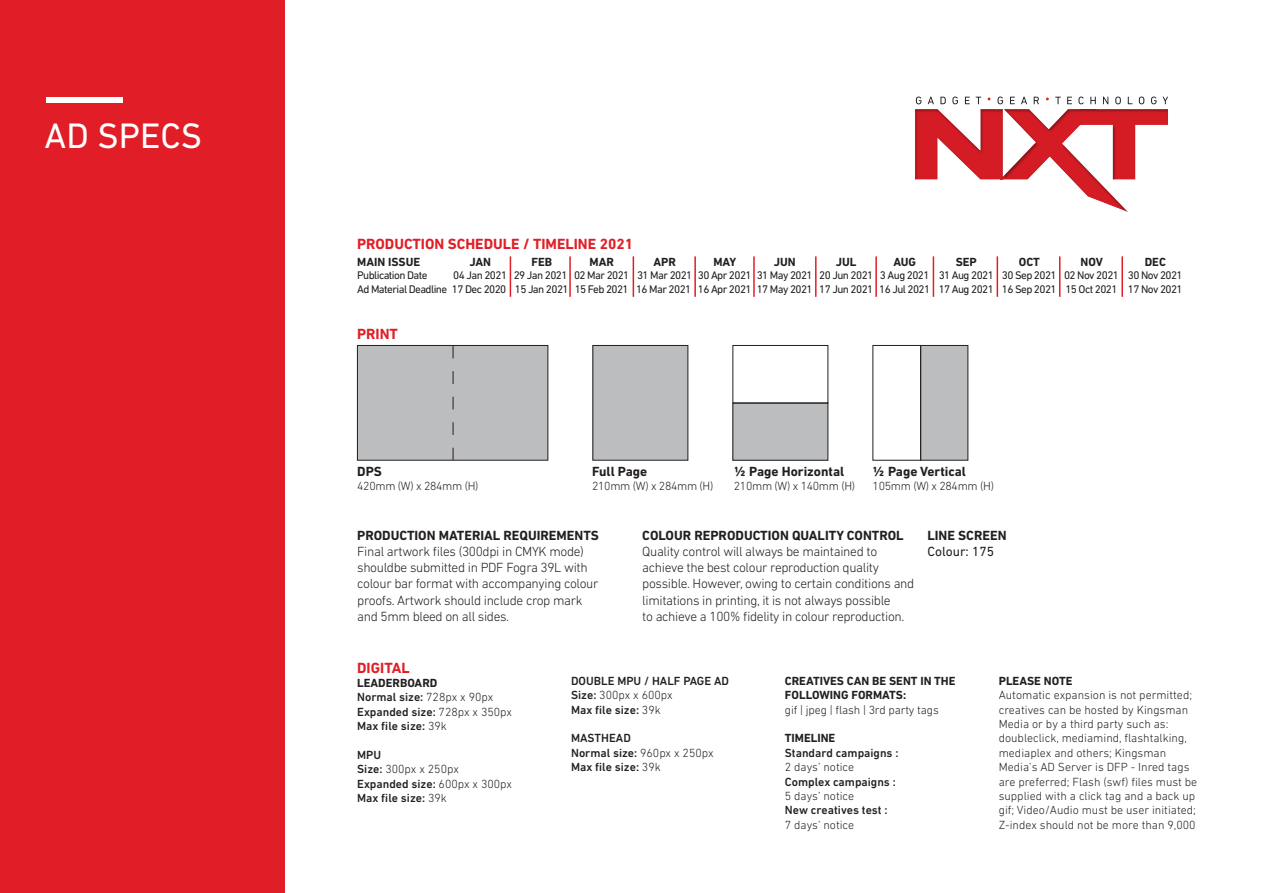
<style>
.page{position:relative;width:1263px;height:893px;background:#fff}
.page>*{position:absolute;margin:0;border:0;box-sizing:border-box;transform-origin:0 0}
.t1{font:36px "DIN Next LT Pro";color:#fff}
.t2{font:700 15px "DIN Next LT Pro";color:#e11e27}
.t3{font:300 13.5px/16.2px "DIN Next LT Pro";letter-spacing:-.025em;color:#231f20}
.t4{font:700 13.5px "DIN Next LT Pro";color:#231f20}
.t5{font:13.5px "DIN Next LT Pro";color:#231f20}
.t6{font:300 12px/14.4px "DIN Next LT Pro";color:#231f20}
.t7{font:500 12px/14.4px "DIN Next LT Pro";color:#231f20}
.t8{font:700 12px/14.4px "DIN Next LT Pro";color:#231f20}
.t9{font:300 12px "DIN Next LT Pro";letter-spacing:-.025em;color:#231f20}
.t10{font:11.25px/13.5px "DIN Next LT Pro";letter-spacing:-.05em;color:#231f20}
.s1{font-weight:700}
.s2{font-weight:300}
</style>
<div class="page">
<div style="left:0;top:0;width:284px;height:893px;background:#e11e27"></div>
<div style="left:47px;top:97px;width:76px;height:6px;background:#fff"></div>
<svg style="left:915px;top:97px;width:253px;height:8px"></svg>
<svg style="left:915px;top:109px;width:253px;height:103px"></svg>
<hr style="left:510px;top:256px;width:1px;height:41px;background:#e11e27">
<hr style="left:569px;top:256px;width:2px;height:41px;background:#e11e27">
<hr style="left:633px;top:256px;width:1px;height:41px;background:#e11e27">
<hr style="left:694px;top:256px;width:2px;height:41px;background:#e11e27">
<hr style="left:753px;top:256px;width:2px;height:41px;background:#e11e27">
<hr style="left:815px;top:256px;width:1px;height:41px;background:#e11e27">
<hr style="left:875px;top:256px;width:2px;height:41px;background:#e11e27">
<hr style="left:933px;top:256px;width:1px;height:41px;background:#e11e27">
<hr style="left:996px;top:256px;width:2px;height:41px;background:#e11e27">
<hr style="left:1059px;top:256px;width:1px;height:41px;background:#e11e27">
<hr style="left:1121px;top:256px;width:2px;height:41px;background:#e11e27">
<div style="left:357px;top:345px;width:191px;height:115px;background:#bcbdbf"></div>
<div style="left:357px;top:345px;width:191px;height:115px;border:1px solid #231f20"></div>
<div style="left:593px;top:345px;width:95px;height:115px;background:#bcbdbf"></div>
<div style="left:921px;top:345px;width:47px;height:115px;background:#bcbdbf"></div>
<div style="left:873px;top:345px;width:48px;height:115px;border:1px solid #231f20"></div>
<div style="left:733px;top:403px;width:95px;height:57px;background:#bcbdbf"></div>
<div style="left:733px;top:403px;width:95px;height:57px;border:1px solid #231f20"></div>
<div style="left:733px;top:345px;width:95px;height:58px;border:1px solid #231f20"></div>
<svg style="left:453px;top:346px;width:1px;height:114px"></svg>
<h1 class="t1" style="left:45px;top:115px;width:159px">AD SPECS</h1>
<p class="t2" style="left:357px;top:235px;width:277px">PRODUCTION SCHEDULE / TIMELINE 2021</p>
<p class="t8" style="left:357px;top:254px;width:65px">MAIN ISSUE</p>
<p class="t10" style="left:357px;top:269px;width:151px">Publication Date<br>Ad Material Deadline 17 Dec 2020</p>
<p class="t8" style="left:469px;top:254px;width:23px">JAN</p>
<p class="t10" style="left:453px;top:269px;width:55px">04 Jan 2021</p>
<p class="t8" style="left:531px;top:254px;width:22px">FEB</p>
<p class="t10" style="left:514px;top:269px;width:56px">29 Jan 2021<br>15 Jan 2021</p>
<p class="t8" style="left:589px;top:254px;width:26px">MAR</p>
<p class="t10" style="left:574px;top:269px;width:57px">02 Mar 2021<br>15 Feb 2021</p>
<p class="t8" style="left:653px;top:254px;width:24px">APR</p>
<p class="t10" style="left:636px;top:269px;width:58px">31 Mar 2021<br>16 Mar 2021</p>
<p class="t8" style="left:713px;top:254px;width:25px">MAY</p>
<p class="t10" style="left:698px;top:269px;width:55px">30 Apr 2021<br>16 Apr 2021</p>
<p class="t8" style="left:774px;top:254px;width:23px">JUN</p>
<p class="t10" style="left:757px;top:269px;width:58px">31 May 2021<br>17 May 2021</p>
<p class="t8" style="left:836px;top:254px;width:22px">JUL</p>
<p class="t10" style="left:819px;top:269px;width:56px">20 Jun 2021<br>17 Jun 2021</p>
<p class="t8" style="left:893px;top:254px;width:24px">AUG</p>
<p class="t10" style="left:879px;top:269px;width:53px">3 Aug 2021<br>16 Jul 2021</p>
<p class="t8" style="left:956px;top:254px;width:23px">SEP</p>
<p class="t10" style="left:939px;top:269px;width:57px">31 Aug 2021<br>17 Aug 2021</p>
<p class="t8" style="left:1019px;top:254px;width:22px">OCT</p>
<p class="t10" style="left:1002px;top:269px;width:56px">30 Sep 2021<br>16 Sep 2021</p>
<p class="t8" style="left:1080px;top:254px;width:24px">NOV</p>
<p class="t10" style="left:1064px;top:269px;width:56px">02 Nov 2021<br>15 Oct 2021</p>
<p class="t8" style="left:1145px;top:254px;width:23px">DEC</p>
<p class="t10" style="left:1128px;top:269px;width:56px">30 Nov 2021<br>17 Nov 2021</p>
<p class="t2" style="left:357px;top:325px;width:42px">PRINT</p>
<p class="t4" style="left:357px;top:463px;width:26px">DPS</p>
<p class="t9" style="left:357px;top:479px;width:123px">420mm (W) x 284mm (H)</p>
<p class="t4" style="left:357px;top:527px;width:243px">PRODUCTION MATERIAL REQUIREMENTS</p>
<p class="t3" style="left:357px;top:543px;width:243px">Final artwork files (300dpi in CMYK mode) shouldbe submitted in PDF Fogra 39L with colour bar format with accompanying colour proofs. Artwork should include crop mark and 5mm bleed on all sides.</p>
<p class="t4" style="left:734px;top:463px;width:112px">½ Page Horizontal</p>
<p class="t9" style="left:734px;top:479px;width:123px">210mm (W) x 140mm (H)</p>
<p class="t4" style="left:873px;top:463px;width:95px">½ Page Vertical</p>
<p class="t9" style="left:873px;top:479px;width:123px">105mm (W) x 284mm (H)</p>
<p class="t4" style="left:927px;top:527px;width:81px">LINE SCREEN</p>
<p class="t5" style="left:927px;top:543px;width:68px">Colour: 175</p>
<p class="t4" style="left:592px;top:463px;width:57px">Full Page</p>
<p class="t9" style="left:592px;top:479px;width:123px">210mm (W) x 284mm (H)</p>
<p class="t4" style="left:642px;top:527px;width:263px">COLOUR REPRODUCTION QUALITY CONTROL</p>
<p class="t3" style="left:642px;top:543px;width:274px">Quality control will always be maintained to achieve the best colour reproduction quality possible. However, owing to certain conditions and limitations in printing, it is not always possible<br>to achieve a 100% fidelity in colour reproduction.</p>
<p class="t2" style="left:357px;top:659px;width:54px">DIGITAL</p>
<p class="t7" style="left:357px;top:676px;width:156px"><span class="s1">LEADERBOARD<br></span>Normal size: <span class="s2">728px x 90px<br></span>Expanded size: <span class="s2">728px x 350px<br></span>Max file size: <span class="s2">39k</span></p>
<p class="t7" style="left:357px;top:748px;width:156px">MPU<br>Size: <span class="s2">300px x 250px<br></span>Expanded size: <span class="s2">600px x 300px<br></span>Max file size: <span class="s2">39k</span></p>
<p class="t7" style="left:571px;top:673px;width:159px">DOUBLE MPU / HALF PAGE AD<br>Size: <span class="s2">300px x 600px<br></span>Max file size: <span class="s2">39k</span></p>
<p class="t7" style="left:571px;top:731px;width:144px">MASTHEAD<br>Normal size: <span class="s2">960px x 250px<br></span>Max file size: <span class="s2">39k</span></p>
<p class="t8" style="left:785px;top:673px;width:172px">CREATIVES CAN BE SENT IN THE<br>FOLLOWING FORMATS:</p>
<p class="t6" style="left:785px;top:702px;width:155px">gif | jpeg | flash | 3rd party tags</p>
<p class="t8" style="left:785px;top:731px;width:52px">TIMELINE</p>
<p class="t7" style="left:785px;top:745px;width:115px">Standard campaigns :</p>
<p class="t6" style="left:785px;top:760px;width:71px">2 days’ notice</p>
<p class="t7" style="left:785px;top:774px;width:112px">Complex campaigns :</p>
<p class="t6" style="left:785px;top:788px;width:71px">5 days’ notice</p>
<p class="t7" style="left:785px;top:803px;width:104px">New creatives test :</p>
<p class="t6" style="left:785px;top:817px;width:71px">7 days’ notice</p>
<p class="t8" style="left:999px;top:673px;width:75px">PLEASE NOTE</p>
<p class="t6" style="left:999px;top:688px;width:200px">Automatic expansion is not permitted; creatives can be hosted by Kingsman Media or by a third party such as: doubleclick, mediamind, flashtalking, mediaplex and others; Kingsman Media’s AD Server is DFP - Inred tags are preferred; Flash (swf) files must be supplied with a click tag and a back up gif; Video/Audio must be user initiated; Z-index should not be more than 9,000</p>
</div>
